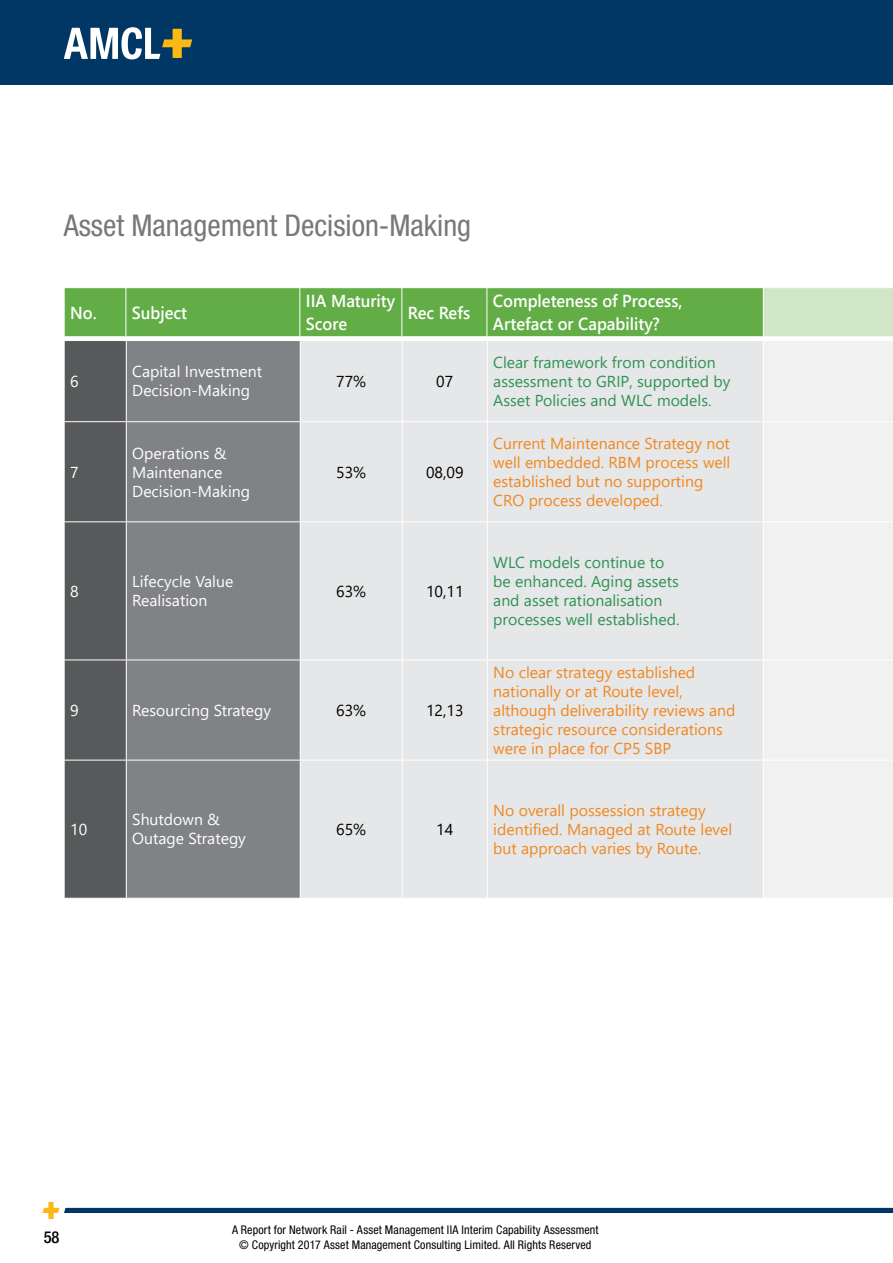
<style>
.page{position:relative;width:893px;height:1263px;background:#fff}
.page>*{position:absolute;margin:0;border:0;box-sizing:border-box;transform-origin:0 0}
.t1{font:condensed 30px "Helvetica Neue";color:#77787b}
.t2{font:600 17.4px/23.7px "Segoe UI";color:#fff;scale:.95 1}
.t3{font:500 condensed 16.5px "Helvetica Neue";color:#000}
.t4{font:15.75px/19px "Segoe UI";color:#f08821}
.t5{font:15.75px/19px "Segoe UI";color:#2f9353}
.t6{font:15.75px/19px "Segoe UI";color:#fff}
.t7{font:15.75px "Segoe UI";color:#000}
.t8{font:condensed 12px/15px "Helvetica Neue";letter-spacing:.01em;color:#000;text-align:center}
</style>
<div class="page">
<div style="left:0;top:0;width:893px;height:85px;background:#003764"></div>
<svg style="left:43px;top:1202px;width:850px;height:17px"></svg>
<svg style="left:64px;top:27px;width:128px;height:32px"></svg>
<div style="left:764px;top:341px;width:129px;height:557px;background:#f1f1f2"></div>
<hr style="left:763px;top:421px;width:130px;height:1px;background:#fff">
<hr style="left:763px;top:521px;width:130px;height:1px;background:#fff">
<hr style="left:763px;top:659px;width:130px;height:1px;background:#fff">
<hr style="left:763px;top:760px;width:130px;height:1px;background:#fff">
<svg style="left:64px;top:288px;width:699px;height:610px;background:#bac0ba"></svg>
<div style="left:763px;top:288px;width:130px;height:49px;background:#d0e6c7"></div>
<hr style="left:64px;top:336px;width:62px;height:1px;background:#fff">
<hr style="left:126px;top:336px;width:174px;height:1px;background:#fff">
<hr style="left:300px;top:336px;width:102px;height:1px;background:#fff">
<hr style="left:402px;top:336px;width:85px;height:1px;background:#fff">
<hr style="left:487px;top:336px;width:276px;height:1px;background:#fff">
<hr style="left:763px;top:336px;width:130px;height:1px;background:#fff">
<hr style="left:64px;top:288px;width:1px;height:48px;background:#fff">
<hr style="left:126px;top:288px;width:1px;height:48px;background:#fff">
<hr style="left:299px;top:288px;width:1px;height:48px;background:#fff">
<hr style="left:401px;top:288px;width:1px;height:48px;background:#fff">
<hr style="left:487px;top:288px;width:1px;height:48px;background:#fff">
<hr style="left:763px;top:288px;width:1px;height:48px;background:#fff">
<h1 class="t1" style="left:64px;top:208px;width:409px">Asset Management Decision-Making</h1>
<p class="t2" style="left:70px;top:300px;width:125px">No. Subject</p>
<p class="t2" style="left:306px;top:288px;width:96px">IIA Maturity<br>Score</p>
<p class="t2" style="left:408px;top:300px;width:67px">Rec Refs</p>
<p class="t2" style="left:493px;top:288px;width:201px">Completeness of Process,<br>Artefact or Capability?</p>
<p class="t6" style="left:70px;top:371px;width:10px">6</p>
<p class="t6" style="left:132px;top:362px;width:131px">Capital Investment<br>Decision-Making</p>
<p class="t7" style="left:336px;top:369px;width:32px">77%</p>
<p class="t7" style="left:436px;top:369px;width:19px">07</p>
<p class="t6" style="left:70px;top:462px;width:10px">7</p>
<p class="t6" style="left:132px;top:443px;width:119px">Operations &amp;<br>Maintenance<br>Decision-Making</p>
<p class="t7" style="left:336px;top:459px;width:32px">53%</p>
<p class="t7" style="left:426px;top:459px;width:39px">08,09</p>
<p class="t6" style="left:70px;top:581px;width:10px">8</p>
<p class="t6" style="left:132px;top:572px;width:103px">Lifecycle Value<br>Realisation</p>
<p class="t7" style="left:336px;top:578px;width:32px">63%</p>
<p class="t7" style="left:426px;top:578px;width:39px">10,11</p>
<p class="t6" style="left:70px;top:700px;width:10px">9</p>
<p class="t6" style="left:132px;top:700px;width:140px">Resourcing Strategy</p>
<p class="t7" style="left:336px;top:697px;width:32px">63%</p>
<p class="t7" style="left:426px;top:697px;width:39px">12,13</p>
<p class="t6" style="left:70px;top:819px;width:19px">10</p>
<p class="t6" style="left:132px;top:810px;width:115px">Shutdown &amp;<br>Outage Strategy</p>
<p class="t7" style="left:336px;top:817px;width:32px">65%</p>
<p class="t7" style="left:436px;top:817px;width:19px">14</p>
<p class="t5" style="left:493px;top:352px;width:239px">Clear framework from condition assessment to GRIP, supported by<br>Asset Policies and WLC models.</p>
<p class="t4" style="left:493px;top:434px;width:239px">Current Maintenance Strategy not well embedded. RBM process well established but no supporting<br>CRO process developed.</p>
<p class="t5" style="left:493px;top:553px;width:188px">WLC models continue to be enhanced. Aging assets and asset rationalisation processes well established.</p>
<p class="t4" style="left:493px;top:662px;width:244px">No clear strategy established nationally or at Route level, although deliverability reviews and strategic resource considerations were in place for CP5 SBP</p>
<p class="t4" style="left:493px;top:800px;width:241px">No overall possession strategy identified. Managed at Route level but approach varies by Route.</p>
<p class="t3" style="left:44px;top:1228px;width:17px">58</p>
<p class="t8" style="left:232px;top:1222px;width:368px">A Report for Network Rail - Asset Management IIA Interim Capability Assessment © Copyright 2017 Asset Management Consulting Limited. All Rights Reserved</p>
</div>
